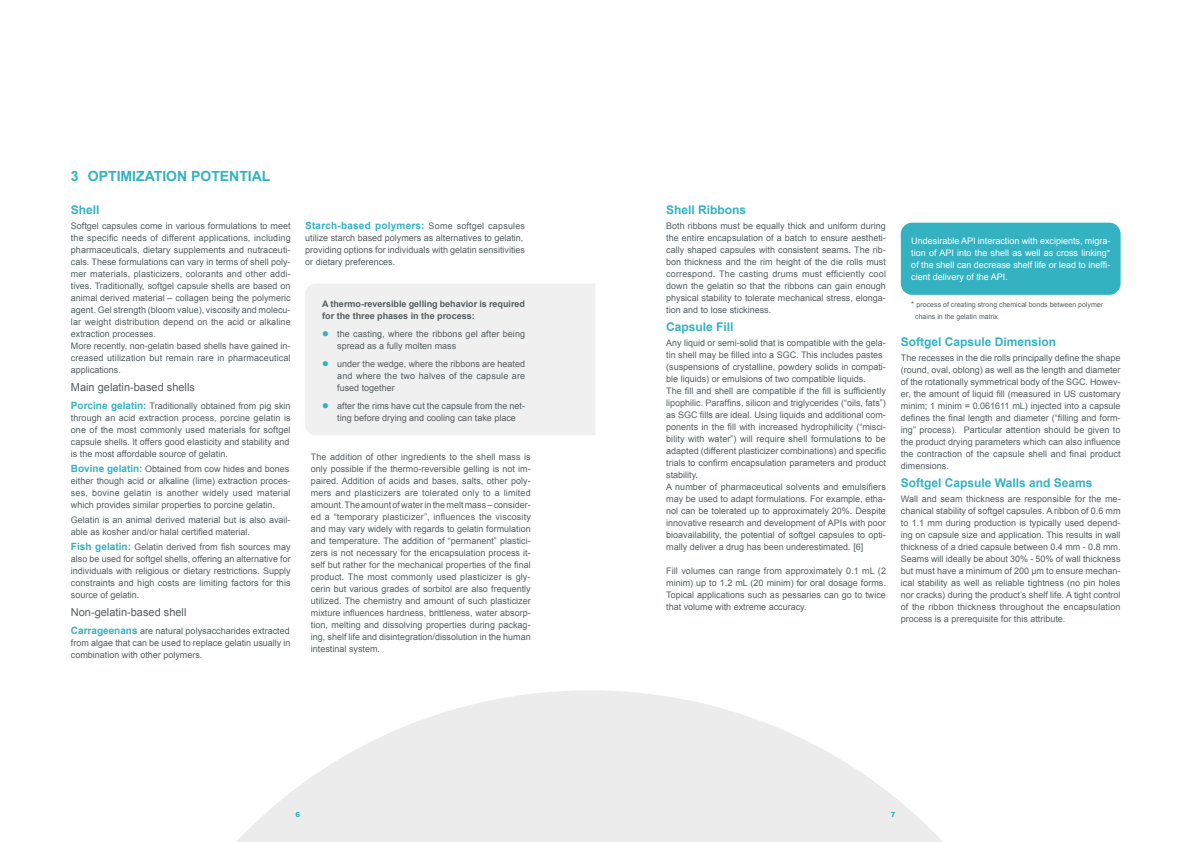
<style>
.page{position:relative;width:1191px;height:842px;background:#fff}
.page>*{position:absolute;margin:0;border:0;box-sizing:border-box;transform-origin:0 0}
.t1{font:700 14px "Arial";color:#34b2c1}
.t2{font:700 12px "Arial";color:#34b2c1}
.t3{font:11px "Arial";color:#565e61}
.t4{font:700 10px "Arial";letter-spacing:.02em;color:#34b2c1}
.t5{font:9px/12px "Arial";color:#565e61}
.t6{font:9px/12px "Arial";color:#fff;text-align:justify}
.t7{font:700 9px/12px "Arial";color:#565e61}
.t8{font:7px/12px "Arial";color:#565e61}
.t9{font:900 7px "Arial";color:#34b2c1}
.s1{font-weight:700;font-size:10px;color:#34b2c1}
.s2{font-weight:400;font-size:9px;color:#565e61}
.s3{font-size:8px}
</style>
<div class="page">
<div style="left:305px;top:284px;width:290px;height:151px;background:#f0f0f0"></div>
<div style="left:900px;top:223px;width:220px;height:72px;background:#34b2c1;border-radius:11px"></div>
<svg style="left:237px;top:690px;width:706px;height:152px;fill:#ececed"></svg>
<svg style="left:323px;top:331px;width:5px;height:5px"></svg>
<svg style="left:323px;top:361px;width:5px;height:5px"></svg>
<svg style="left:323px;top:403px;width:5px;height:5px"></svg>
<h1 class="t1" style="left:71px;top:166px;width:201px">3 OPTIMIZATION POTENTIAL</h1>
<h2 class="t2" style="left:71px;top:201px;width:30px">Shell</h2>
<p class="t5" style="left:71px;top:219px;width:221px">Softgel capsules come in various formulations to meet the specific needs of different applications, including pharmaceuticals, dietary supplements and nutraceuti&shy;cals. These formulations can vary in terms of shell poly&shy;mer materials, plasticizers, colorants and other addi&shy;tives. Traditionally, softgel capsule shells are based on animal derived material – collagen being the polymeric agent. Gel strength (bloom value), viscosity and molecu&shy;lar weight distribution depend on the acid or alkaline extraction processes.<br>More recently, non-gelatin based shells have gained in&shy;creased utilization but remain rare in pharmaceutical applications.</p>
<p class="t3" style="left:71px;top:379px;width:126px">Main gelatin-based shells</p>
<p class="t5" style="left:71px;top:399px;width:221px"><span class="s1">Porcine gelatin:</span> Traditionally obtained from pig skin through an acid extraction process, porcine gelatin is one of the most commonly used materials for softgel capsule shells. It offers good elasticity and stability and is the most affordable source of gelatin.</p>
<p class="t5" style="left:71px;top:462px;width:221px"><span class="s1">Bovine gelatin:</span> Obtained from cow hides and bones either though acid or alkaline (lime) extraction proces&shy;ses, bovine gelatin is another widely used material which provides similar properties to porcine gelatin.</p>
<p class="t5" style="left:71px;top:513px;width:221px">Gelatin is an animal derived material but is also avail&shy;able as kosher and/or halal certified material.</p>
<p class="t5" style="left:71px;top:540px;width:221px;text-align:justify"><span class="s1">Fish gelatin:</span> Gelatin derived from fish sources may also be used for softgel shells, offering an alternative for individuals with religious or dietary restrictions. Supply constraints and high costs are limiting factors for this source of gelatin.</p>
<p class="t3" style="left:71px;top:604px;width:117px">Non-gelatin-based shell</p>
<p class="t5" style="left:71px;top:624px;width:221px;text-align:justify"><span class="s1">Carrageenans</span> are natural polysaccharides extracted from algae that can be used to replace gelatin usually in combination with other polymers.</p>
<h2 class="t2" style="left:666px;top:201px;width:82px">Shell Ribbons</h2>
<p class="t5" style="left:666px;top:219px;width:221px;text-align:justify">Both ribbons must be equally thick and uniform during the entire encapsulation of a batch to ensure aestheti&shy;cally shaped capsules with consistent seams. The rib&shy;bon thickness and the rim height of the die rolls must correspond. The casting drums must efficiently cool down the gelatin so that the ribbons can gain enough physical stability to tolerate mechanical stress, elonga&shy;tion and to lose stickiness.</p>
<h2 class="t2" style="left:666px;top:318px;width:69px">Capsule Fill</h2>
<p class="t5" style="left:666px;top:336px;width:221px">Any liquid or semi-solid that is compatible with the gela&shy;tin shell may be filled into a SGC. This includes pastes (suspensions of crystalline, powdery solids in compati&shy;ble liquids) or emulsions of two compatible liquids.<br>The fill and shell are compatible if the fill is sufficiently lipophilic. Paraffins, silicon and triglycerides (“oils, fats”) as SGC fills are ideal. Using liquids and additional com&shy;ponents in the fill with increased hydrophilicity (“misci&shy;bility with water”) will require shell formulations to be adapted (different plasticizer combinations) and specific trials to confirm encapsulation parameters and product stability.<br>A number of pharmaceutical solvents and emulsifiers may be used to adapt formulations. For example, etha&shy;nol can be tolerated up to approximately 20%. Despite innovative research and development of APIs with poor bioavailability, the potential of softgel capsules to opti&shy;mally deliver a drug has been underestimated. [6]</p>
<p class="t5" style="left:666px;top:564px;width:221px;text-align:justify">Fill volumes can range from approximately 0.1 mL (2 minim) up to 1.2 mL (20 minim) for oral dosage forms.<br>Topical applications such as pessaries can go to twice that volume with extreme accuracy.</p>
<p class="t4" style="left:305px;top:218px;width:221px">Starch-based polymers: <span class="s2">Some softgel capsules</span></p>
<p class="t5" style="left:305px;top:231px;width:221px">utilize starch based polymers as alternatives to gelatin, providing options for individuals with gelatin sensitivities or dietary preferences.</p>
<p class="t6" style="left:911px;top:234px;width:200px">Undesirable API interaction with excipients, migra&shy;tion of API into the shell as well as cross linking* of the shell can decrease shelf life or lead to ineffi&shy;cient delivery of the API.</p>
<p class="t8" style="left:915px;top:298px;width:189px;text-indent:-4px"><span class="s3">*</span> process of creating strong chemical bonds between polymer chains in the gelatin matrix</p>
<p class="t7" style="left:322px;top:298px;width:204px">A thermo-reversible gelling behavior is required for the three phases in the process:</p>
<p class="t5" style="left:337px;top:327px;width:189px">the casting, where the ribbons gel after being spread as a fully molten mass</p>
<p class="t5" style="left:337px;top:357px;width:189px;text-align:justify">under the wedge, where the ribbons are heated and where the two halves of the capsule are fused together</p>
<p class="t5" style="left:337px;top:399px;width:189px">after the rims have cut the capsule from the net&shy;ting before drying and cooling can take place</p>
<h2 class="t2" style="left:900px;top:333px;width:157px">Softgel Capsule Dimension</h2>
<p class="t5" style="left:900px;top:351px;width:221px;text-align:justify">The recesses in the die rolls principally define the shape (round, oval, oblong) as well as the length and diameter of the rotationally symmetrical body of the SGC. Howev&shy;er, the amount of liquid fill (measured in US customary minim; 1 minim = 0.061611 mL) injected into a capsule defines the final length and diameter (“filling and form&shy;ing” process). Particular attention should be given to the product drying parameters which can also influence the contraction of the capsule shell and final product dimensions.</p>
<h2 class="t2" style="left:900px;top:474px;width:193px">Softgel Capsule Walls and Seams</h2>
<p class="t5" style="left:900px;top:492px;width:221px;text-align:justify">Wall and seam thickness are responsible for the me&shy;chanical stability of softgel capsules. A ribbon of 0.6 mm to 1.1 mm during production is typically used depend&shy;ing on capsule size and application. This results in wall thickness of a dried capsule between 0.4 mm - 0.8 mm.<br>Seams will ideally be about 30% - 50% of wall thickness but must have a minimum of 200 μm to ensure mechan&shy;ical stability as well as reliable tightness (no pin holes nor cracks) during the product’s shelf life. A tight control of the ribbon thickness throughout the encapsulation process is a prerequisite for this attribute.</p>
<p class="t5" style="left:311px;top:450px;width:221px;text-align:justify">The addition of other ingredients to the shell mass is only possible if the thermo-reversible gelling is not im&shy;paired. Addition of acids and bases, salts, other poly&shy;mers and plasticizers are tolerated only to a limited amount. The amount of water in the melt mass – consider&shy;ed a “temporary plasticizer”, influences the viscosity and may vary widely with regards to gelatin formulation and temperature. The addition of “permanent” plastici&shy;zers is not necessary for the encapsulation process it&shy;self but rather for the mechanical properties of the final product. The most commonly used plasticizer is gly&shy;cerin but various grades of sorbitol are also frequently utilized. The chemistry and amount of such plasticizer mixture influences hardness, brittleness, water absorp&shy;tion, melting and dissolving properties during packag&shy;ing, shelf life and disintegration/dissolution in the human intestinal system.</p>
<p class="t9" style="left:295px;top:809px;width:6px">6</p>
<p class="t9" style="left:891px;top:809px;width:6px">7</p>
</div>
